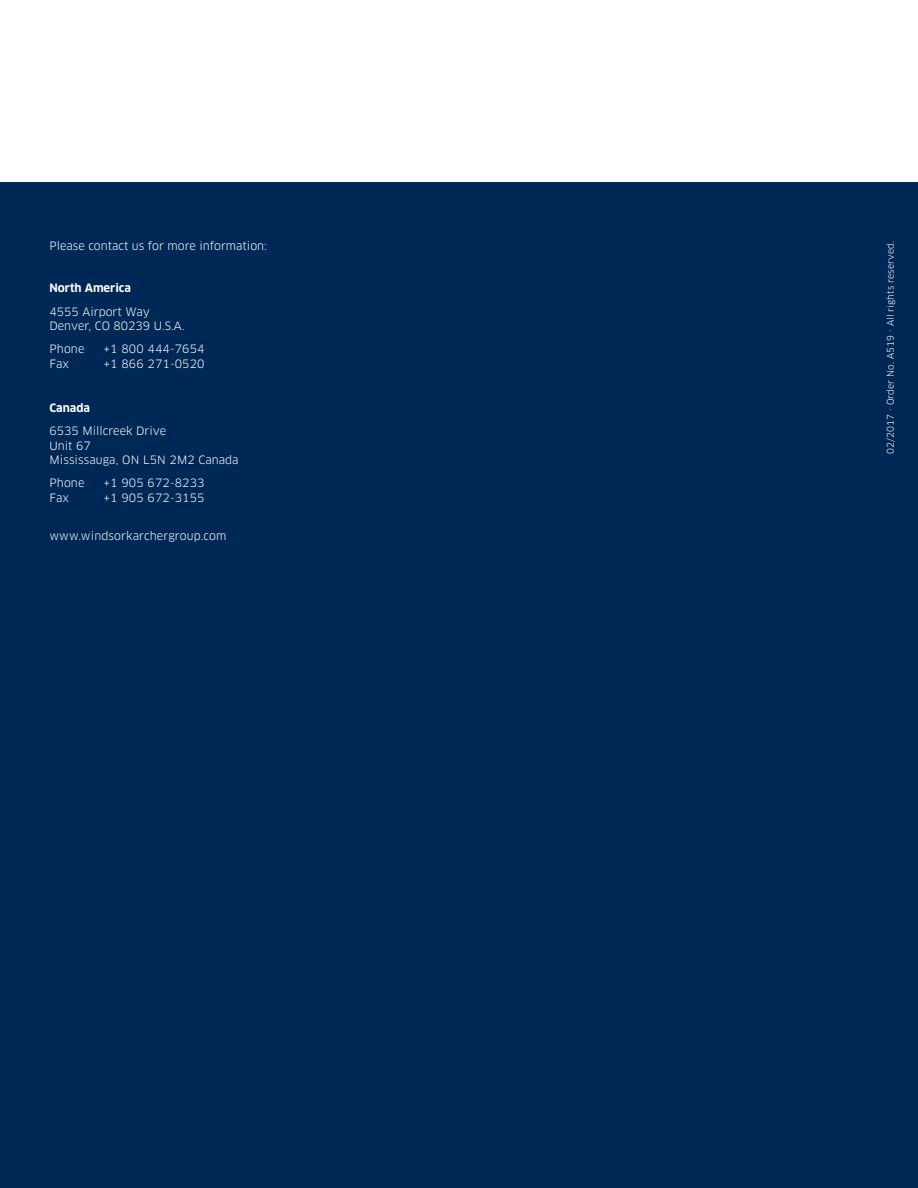
<style>
.page{position:relative;width:918px;height:1188px;background:#fff}
.page>*{position:absolute;margin:0;border:0;box-sizing:border-box;transform-origin:0 0}
.t1{font:11.25px/14.7px "Clan Pro";color:#fff}
.t2{font:700 11.25px "Clan Pro";color:#fff}
.Serial_number_Book_o{font:9px "Clan Pro";letter-spacing:.01em;color:#fff}
</style>
<div class="page">
<div style="left:0;top:182px;width:918px;height:1006px;background:#002856"></div>
<div style="left:846px;top:117px;width:36px;height:36px;border:2px solid #000;border-radius:50%"></div>
<div style="left:846px;top:577px;width:36px;height:36px;border:2px solid #000;border-radius:50%"></div>
<div style="left:846px;top:1036px;width:36px;height:36px;border:2px solid #000;border-radius:50%"></div>
<div style="left:850px;top:121px;width:29px;height:29px;border:2px solid #000;border-radius:50%"></div>
<div style="left:850px;top:581px;width:29px;height:28px;border:2px solid #000;border-radius:50%"></div>
<div style="left:850px;top:1040px;width:29px;height:28px;border:2px solid #000;border-radius:50%"></div>
<p class="t1" style="left:50px;top:239px;width:219px">Please contact us for more information:</p>
<p class="t2" style="left:50px;top:282px;width:83px">North America</p>
<p class="t1" style="left:50px;top:304px;width:136px">4555 Airport Way<br>Denver, CO 80239 U.S.A.</p>
<p class="t1" style="left:50px;top:342px;width:36px">Phone</p>
<p class="t1" style="left:104px;top:342px;width:103px">+1 800 444-7654</p>
<p class="t1" style="left:50px;top:356px;width:21px">Fax</p>
<p class="t1" style="left:104px;top:356px;width:103px">+1 866 271-0520</p>
<p class="t2" style="left:50px;top:401px;width:42px">Canada</p>
<p class="t1" style="left:50px;top:423px;width:190px">6535 Millcreek Drive<br>Unit 67<br>Mississauga, ON L5N 2M2 Canada</p>
<p class="t1" style="left:50px;top:476px;width:36px">Phone</p>
<p class="t1" style="left:104px;top:476px;width:103px">+1 905 672-8233</p>
<p class="t1" style="left:50px;top:490px;width:21px">Fax</p>
<p class="t1" style="left:104px;top:490px;width:103px">+1 905 672-3155</p>
<p class="t1" style="left:50px;top:528px;width:178px">www.windsorkarchergroup.com</p>
<p class="Serial_number_Book_o" style="left:885px;top:454px;width:214px;rotate:-90deg">02/2017 · Order No. A519 · All rights reserved.</p>
</div>
